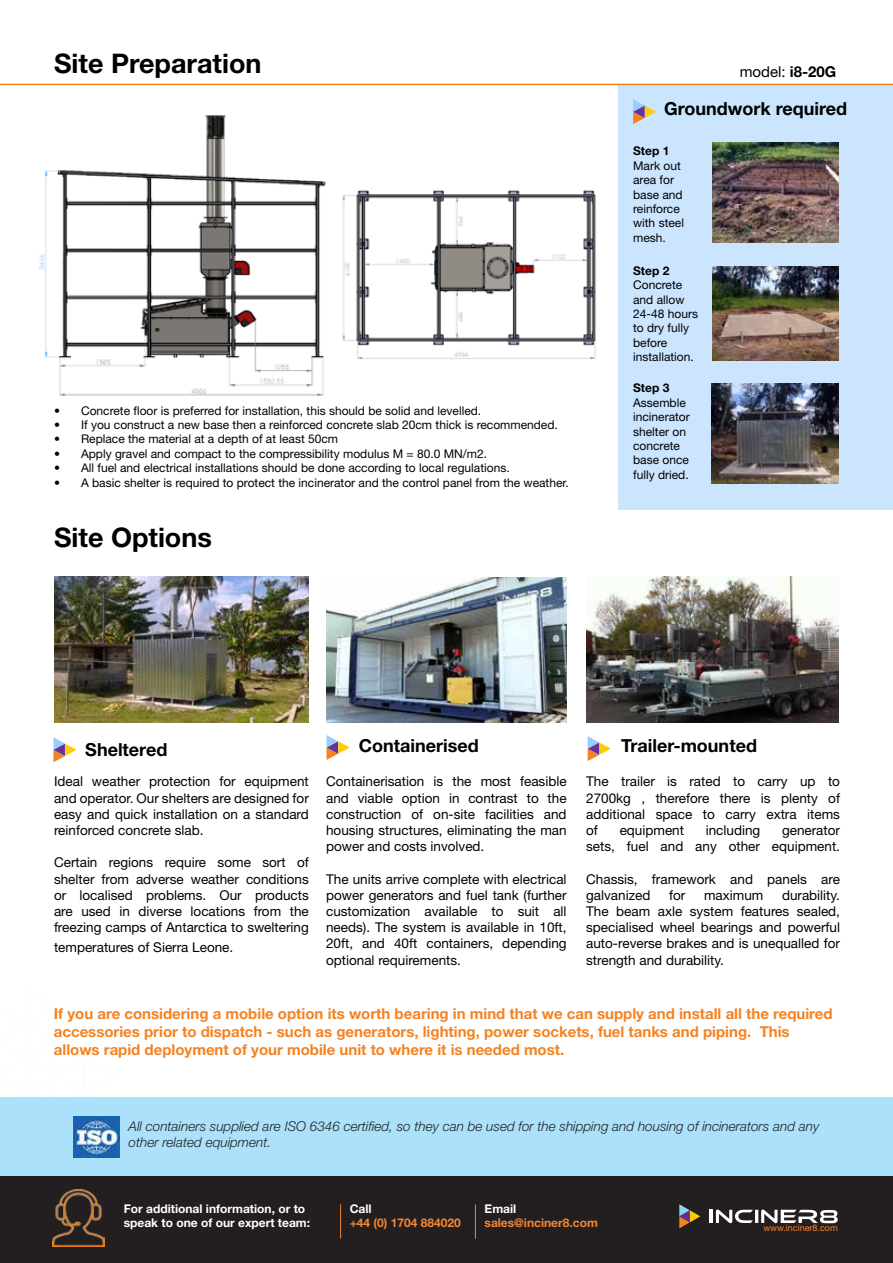
<style>
.page{position:relative;width:893px;height:1263px;background:#fff}
.page>*{position:absolute;margin:0;border:0;box-sizing:border-box;transform-origin:0 0}
.t1{font:700 27px "Helvetica Neue LT Std";color:#000}
.t2{font:700 18px "Helvetica Neue LT Std";color:#000}
.t3{font:700 15px/18px "Helvetica Neue LT Std";color:#f58220}
.t4{font:15px "Helvetica Neue LT Std";color:#000}
.t5{font:13.5px/16.2px "Helvetica Neue LT Std";color:#000;text-align:justify}
.t6{font:italic 300 13.5px/16.2px "Helvetica Neue LT Std";color:#231f20}
.t7{font:12px/14.4px "Helvetica Neue LT Std";color:#000}
.t8{font:700 12px/14.4px "Helvetica Neue LT Std";color:#fff}
.t9{font:700 12px "Helvetica Neue LT Std";color:#f68633}
.t10{font:700 12px "Helvetica Neue LT Std";color:#000}
.t11{font:9px "Helvetica Neue LT Std";color:#f68633}
.s1{font-weight:700}
</style>
<div class="page">
<img style="left:38px;top:115px;width:288px;height:280px">
<img style="left:342px;top:190px;width:254px;height:170px">
<div style="left:0;top:1097px;width:893px;height:80px;background:#abe1fa"></div>
<div style="left:618px;top:85px;width:275px;height:425px;background:#cce5ff"></div>
<img style="left:712px;top:384px;width:127px;height:100px">
<img style="left:713px;top:142px;width:126px;height:100px">
<img style="left:713px;top:266px;width:126px;height:94px">
<img style="left:326px;top:577px;width:241px;height:146px">
<img style="left:586px;top:576px;width:253px;height:147px">
<img style="left:74px;top:1117px;width:45px;height:40px">
<img style="left:54px;top:576px;width:255px;height:147px">
<svg style="left:633px;top:99px;width:23px;height:25px"></svg>
<svg style="left:53px;top:737px;width:24px;height:25px"></svg>
<svg style="left:327px;top:735px;width:23px;height:25px"></svg>
<svg style="left:588px;top:736px;width:23px;height:25px"></svg>
<div style="left:0;top:1177px;width:893px;height:86px;background:#231f20"></div>
<img style="left:53px;top:1190px;width:51px;height:56px">
<svg style="left:679px;top:1204px;width:21px;height:24px"></svg>
<svg style="left:710px;top:1209px;width:128px;height:14px"></svg>
<hr style="left:340px;top:1204px;width:1px;height:34px;background:#f68633">
<hr style="left:475px;top:1204px;width:1px;height:35px;background:#f68633">
<hr style="left:0;top:84px;width:893px;height:1px;background:#f58220">
<h1 class="t1" style="left:54px;top:47px;width:209px">Site Preparation</h1>
<p class="t7" style="left:54px;top:403px;width:429px">• Concrete floor is preferred for installation, this should be solid and levelled.</p>
<p class="t7" style="left:54px;top:417px;width:505px">• If you construct a new base then a reinforced concrete slab 20cm thick is recommended.</p>
<p class="t7" style="left:54px;top:432px;width:286px">• Replace the material at a depth of at least 50cm</p>
<p class="t7" style="left:54px;top:446px;width:435px">• Apply gravel and compact to the compressibility modulus M = 80.0 MN/m2.</p>
<p class="t7" style="left:54px;top:461px;width:457px">• All fuel and electrical installations should be done according to local regulations.</p>
<p class="t7" style="left:54px;top:475px;width:516px">• A basic shelter is required to protect the incinerator and the control panel from the weather.</p>
<h1 class="t1" style="left:54px;top:520px;width:159px">Site Options</h1>
<p class="t4" style="left:740px;top:62px;width:98px">model: <span class="s1">i8-20G</span></p>
<h2 class="t2" style="left:664px;top:98px;width:185px">Groundwork required</h2>
<p class="t10" style="left:633px;top:144px;width:38px">Step 1</p>
<p class="t7" style="left:633px;top:158px;width:52px">Mark out area for base and reinforce with steel mesh.</p>
<p class="t10" style="left:633px;top:263px;width:38px">Step 2</p>
<p class="t7" style="left:633px;top:278px;width:66px">Concrete and allow<br>24-48 hours to dry fully before installation.</p>
<p class="t10" style="left:633px;top:381px;width:38px">Step 3</p>
<p class="t7" style="left:633px;top:395px;width:58px">Assemble incinerator shelter on concrete base once fully dried.</p>
<h2 class="t2" style="left:85px;top:738px;width:84px">Sheltered</h2>
<h2 class="t2" style="left:359px;top:734px;width:121px">Containerised</h2>
<h2 class="t2" style="left:621px;top:734px;width:137px">Trailer-mounted</h2>
<p class="t5" style="left:586px;top:773px;width:255px">The trailer is rated to carry up to 2700kg , therefore there is plenty of additional space to carry extra items of</p>
<p class="t5" style="left:326px;top:773px;width:242px">Containerisation is the most feasible and viable option in contrast to the construction of on-site facilities and housing structures, eliminating the man power and costs involved.</p>
<p class="t5" style="left:326px;top:870px;width:242px">The units arrive complete with electrical power generators and fuel tank (further customization available to suit all needs). The system is available in 10ft, 20ft, and 40ft containers, depending optional requirements.</p>
<p class="t5" style="left:54px;top:773px;width:256px">Ideal weather protection for equipment and operator. Our shelters are designed for easy and quick installation on a standard reinforced concrete slab.</p>
<p class="t5" style="left:54px;top:854px;width:256px">Certain regions require some sort of shelter from adverse weather conditions or localised problems. Our products are used in diverse locations from the freezing camps of Antarctica to sweltering</p>
<p class="t5" style="left:54px;top:939px;width:181px">temperatures of Sierra Leone.</p>
<p class="t5" style="left:620px;top:822px;width:66px">equipment</p>
<p class="t5" style="left:706px;top:822px;width:56px">including</p>
<p class="t5" style="left:586px;top:822px;width:255px;text-align:right">generator<br>sets, fuel and any other equipment.</p>
<p class="t5" style="left:586px;top:870px;width:255px">Chassis, framework and panels are galvanized</p>
<p class="t5" style="left:669px;top:887px;width:18px">for</p>
<p class="t5" style="left:704px;top:887px;width:61px">maximum</p>
<p class="t5" style="left:586px;top:887px;width:255px;text-indent:196px">durability.<br>The beam axle system features sealed, specialised wheel bearings and powerful auto-reverse brakes and is unequalled for strength and durability.</p>
<p class="t3" style="left:54px;top:1004px;width:780px">If you are considering a mobile option its worth bearing in mind that we can supply and install all the required accessories prior to dispatch - such as generators, lighting, power sockets, fuel tanks and piping. This allows rapid deployment of your mobile unit to where it is needed most.</p>
<p class="t6" style="left:129px;top:1117px;width:692px">All containers supplied are ISO 6346 certified, so they can be used for the shipping and housing of incinerators and any other related equipment.</p>
<p class="t8" style="left:124px;top:1201px;width:188px">For additional information, or to speak to one of our expert team:</p>
<p class="t8" style="left:350px;top:1201px;width:23px">Call</p>
<p class="t9" style="left:350px;top:1215px;width:113px">+44 (0) 1704 884020</p>
<p class="t8" style="left:485px;top:1201px;width:33px">Email</p>
<p class="t9" style="left:485px;top:1216px;width:115px">sales@inciner8.com</p>
<p class="t11" style="left:763px;top:1223px;width:76px">www.inciner8.com</p>
</div>
